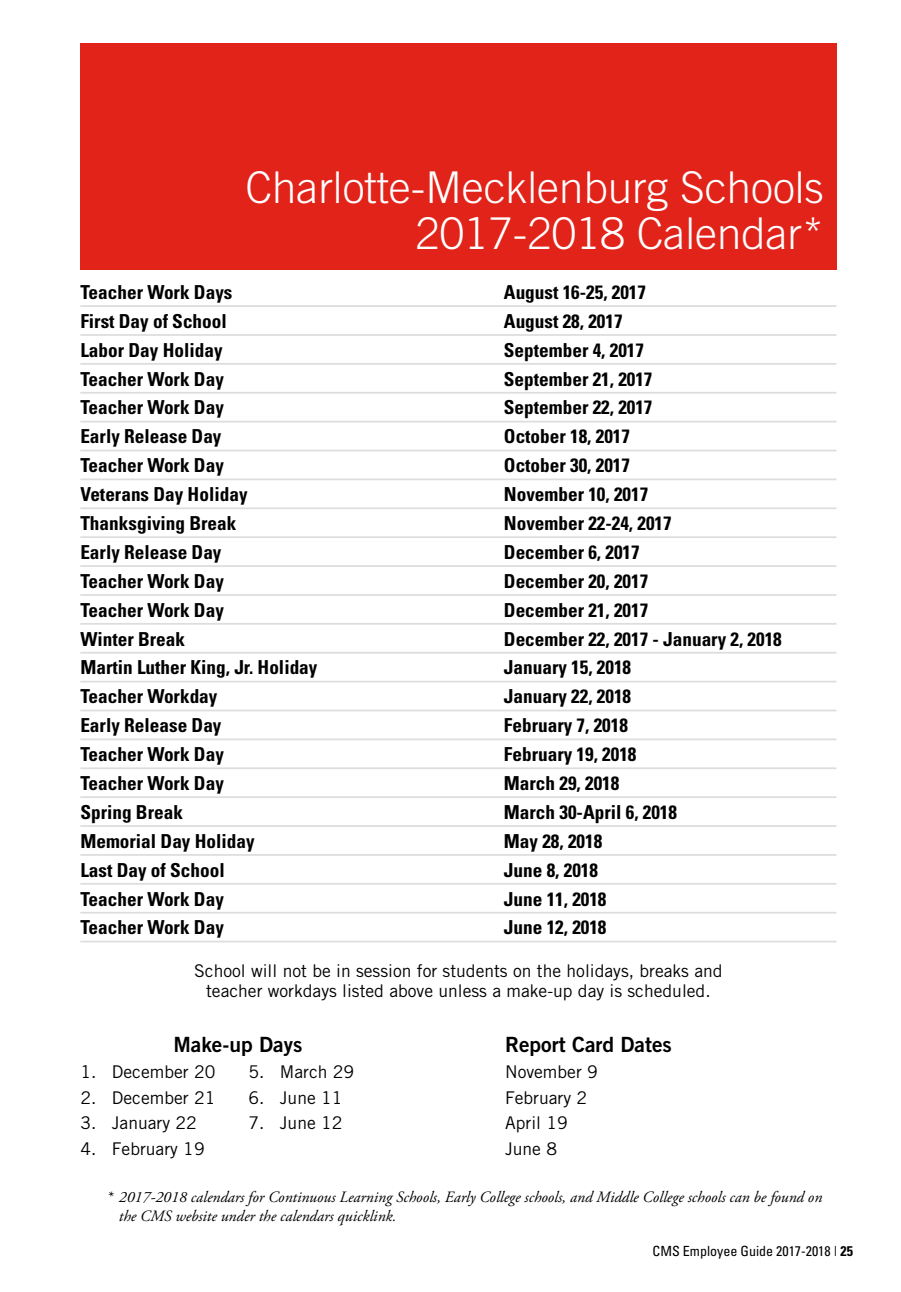
<style>
.page{position:relative;width:901px;height:1292px;background:#fff}
.page>*{position:absolute;margin:0;border:0;box-sizing:border-box;transform-origin:0 0}
.t1{font:300 43.75px/45.5px "Trade Gothic";color:#fff;text-align:right}
.t2{font:21px "Trade Gothic Bold Two";color:#000}
.t3{font:700 condensed 19.25px "Univers";color:#000}
.t4{font:17.5px/25.6px "Trade Gothic";color:#000;text-align:center}
.t5{font:italic 15.75px/19.2px "Adobe Garamond Pro";color:#000}
.t6{font:condensed 14px "Univers";color:#000}
.s1{font-weight:700}
</style>
<div class="page">
<div style="left:80px;top:43px;width:756px;height:227px;background:#e2231a"></div>
<hr style="left:80px;top:305px;width:756px;height:2px;background:#dcddde">
<hr style="left:80px;top:334px;width:756px;height:2px;background:#dcddde">
<hr style="left:80px;top:363px;width:756px;height:2px;background:#dcddde">
<hr style="left:80px;top:392px;width:756px;height:1px;background:#dcddde">
<hr style="left:80px;top:421px;width:756px;height:1px;background:#dcddde">
<hr style="left:80px;top:449px;width:756px;height:2px;background:#dcddde">
<hr style="left:80px;top:478px;width:756px;height:2px;background:#dcddde">
<hr style="left:80px;top:507px;width:756px;height:2px;background:#dcddde">
<hr style="left:80px;top:536px;width:756px;height:2px;background:#dcddde">
<hr style="left:80px;top:565px;width:756px;height:2px;background:#dcddde">
<hr style="left:80px;top:594px;width:756px;height:2px;background:#dcddde">
<hr style="left:80px;top:623px;width:756px;height:1px;background:#dcddde">
<hr style="left:80px;top:652px;width:756px;height:1px;background:#dcddde">
<hr style="left:80px;top:680px;width:756px;height:2px;background:#dcddde">
<hr style="left:80px;top:709px;width:756px;height:2px;background:#dcddde">
<hr style="left:80px;top:738px;width:756px;height:2px;background:#dcddde">
<hr style="left:80px;top:767px;width:756px;height:2px;background:#dcddde">
<hr style="left:80px;top:796px;width:756px;height:2px;background:#dcddde">
<hr style="left:80px;top:825px;width:756px;height:2px;background:#dcddde">
<hr style="left:80px;top:854px;width:756px;height:1px;background:#dcddde">
<hr style="left:80px;top:883px;width:756px;height:1px;background:#dcddde">
<hr style="left:80px;top:911px;width:756px;height:2px;background:#dcddde">
<hr style="left:80px;top:940px;width:756px;height:2px;background:#dcddde">
<h1 class="t1" style="left:245px;top:165px;width:580px">Charlotte-Mecklenburg Schools<br>2017-2018 Calendar*</h1>
<p class="t3" style="left:80px;top:280px;width:154px">Teacher Work Days</p>
<p class="t3" style="left:504px;top:280px;width:144px">August 16-25, 2017</p>
<p class="t3" style="left:80px;top:309px;width:148px">First Day of School</p>
<p class="t3" style="left:504px;top:309px;width:120px">August 28, 2017</p>
<p class="t3" style="left:80px;top:338px;width:144px">Labor Day Holiday</p>
<p class="t3" style="left:504px;top:338px;width:142px">September 4, 2017</p>
<p class="t3" style="left:80px;top:367px;width:145px">Teacher Work Day</p>
<p class="t3" style="left:504px;top:367px;width:150px">September 21, 2017</p>
<p class="t3" style="left:80px;top:396px;width:145px">Teacher Work Day</p>
<p class="t3" style="left:504px;top:396px;width:150px">September 22, 2017</p>
<p class="t3" style="left:80px;top:425px;width:143px">Early Release Day</p>
<p class="t3" style="left:504px;top:425px;width:128px">October 18, 2017</p>
<p class="t3" style="left:80px;top:453px;width:145px">Teacher Work Day</p>
<p class="t3" style="left:504px;top:453px;width:128px">October 30, 2017</p>
<p class="t3" style="left:80px;top:482px;width:169px">Veterans Day Holiday</p>
<p class="t3" style="left:504px;top:482px;width:146px">November 10, 2017</p>
<p class="t3" style="left:80px;top:511px;width:158px">Thanksgiving Break</p>
<p class="t3" style="left:504px;top:511px;width:169px">November 22-24, 2017</p>
<p class="t3" style="left:80px;top:540px;width:143px">Early Release Day</p>
<p class="t3" style="left:504px;top:540px;width:137px">December 6, 2017</p>
<p class="t3" style="left:80px;top:569px;width:145px">Teacher Work Day</p>
<p class="t3" style="left:504px;top:569px;width:146px">December 20, 2017</p>
<p class="t3" style="left:80px;top:598px;width:145px">Teacher Work Day</p>
<p class="t3" style="left:504px;top:598px;width:146px">December 21, 2017</p>
<p class="t3" style="left:80px;top:627px;width:106px">Winter Break</p>
<p class="t3" style="left:504px;top:627px;width:279px">December 22, 2017 - January 2, 2018</p>
<p class="t3" style="left:80px;top:656px;width:239px">Martin Luther King, Jr. Holiday</p>
<p class="t3" style="left:504px;top:656px;width:129px">January 15, 2018</p>
<p class="t3" style="left:80px;top:684px;width:139px">Teacher Workday</p>
<p class="t3" style="left:504px;top:684px;width:129px">January 22, 2018</p>
<p class="t3" style="left:80px;top:713px;width:143px">Early Release Day</p>
<p class="t3" style="left:504px;top:713px;width:125px">February 7, 2018</p>
<p class="t3" style="left:80px;top:742px;width:145px">Teacher Work Day</p>
<p class="t3" style="left:504px;top:742px;width:134px">February 19, 2018</p>
<p class="t3" style="left:80px;top:771px;width:145px">Teacher Work Day</p>
<p class="t3" style="left:504px;top:771px;width:117px">March 29, 2018</p>
<p class="t3" style="left:80px;top:800px;width:104px">Spring Break</p>
<p class="t3" style="left:504px;top:800px;width:175px">March 30-April 6, 2018</p>
<p class="t3" style="left:80px;top:829px;width:176px">Memorial Day Holiday</p>
<p class="t3" style="left:504px;top:829px;width:100px">May 28, 2018</p>
<p class="t3" style="left:80px;top:858px;width:146px">Last Day of School</p>
<p class="t3" style="left:504px;top:858px;width:96px">June 8, 2018</p>
<p class="t3" style="left:80px;top:887px;width:145px">Teacher Work Day</p>
<p class="t3" style="left:504px;top:887px;width:104px">June 11, 2018</p>
<p class="t3" style="left:80px;top:915px;width:145px">Teacher Work Day</p>
<p class="t3" style="left:504px;top:915px;width:104px">June 12, 2018</p>
<p class="t4" style="left:194px;top:961px;width:530px;line-height:19.2px">School will not be in session for students on the holidays, breaks and teacher workdays listed above unless a make-up day is scheduled.</p>
<p class="t2" style="left:173px;top:1032px;width:130px">Make-up Days</p>
<p class="t4" style="left:80px;top:1058px;width:137px">1. December 20</p>
<p class="t4" style="left:80px;top:1084px;width:137px">2. December 21</p>
<p class="t4" style="left:80px;top:1109px;width:118px">3. January 22</p>
<p class="t4" style="left:80px;top:1135px;width:126px">4. February 19</p>
<p class="t2" style="left:505px;top:1032px;width:168px">Report Card Dates</p>
<p class="t4" style="left:505px;top:1058px;width:94px;text-align:left">November 9<br>February 2<br>April 19<br>June 8</p>
<p class="t4" style="left:248px;top:1058px;width:107px">5. March 29</p>
<p class="t4" style="left:248px;top:1084px;width:96px">6. June 11</p>
<p class="t4" style="left:248px;top:1109px;width:96px">7. June 12</p>
<p class="t5" style="left:119px;top:1187px;width:705px;text-indent:-12px">* 2017-2018 calendars for Continuous Learning Schools, Early College schools, and Middle College schools can be found on the CMS website under the calendars quicklink.</p>
<p class="t6" style="left:653px;top:1242px;width:202px">CMS Employee Guide 2017-2018 | <span class="s1">25</span></p>
</div>
